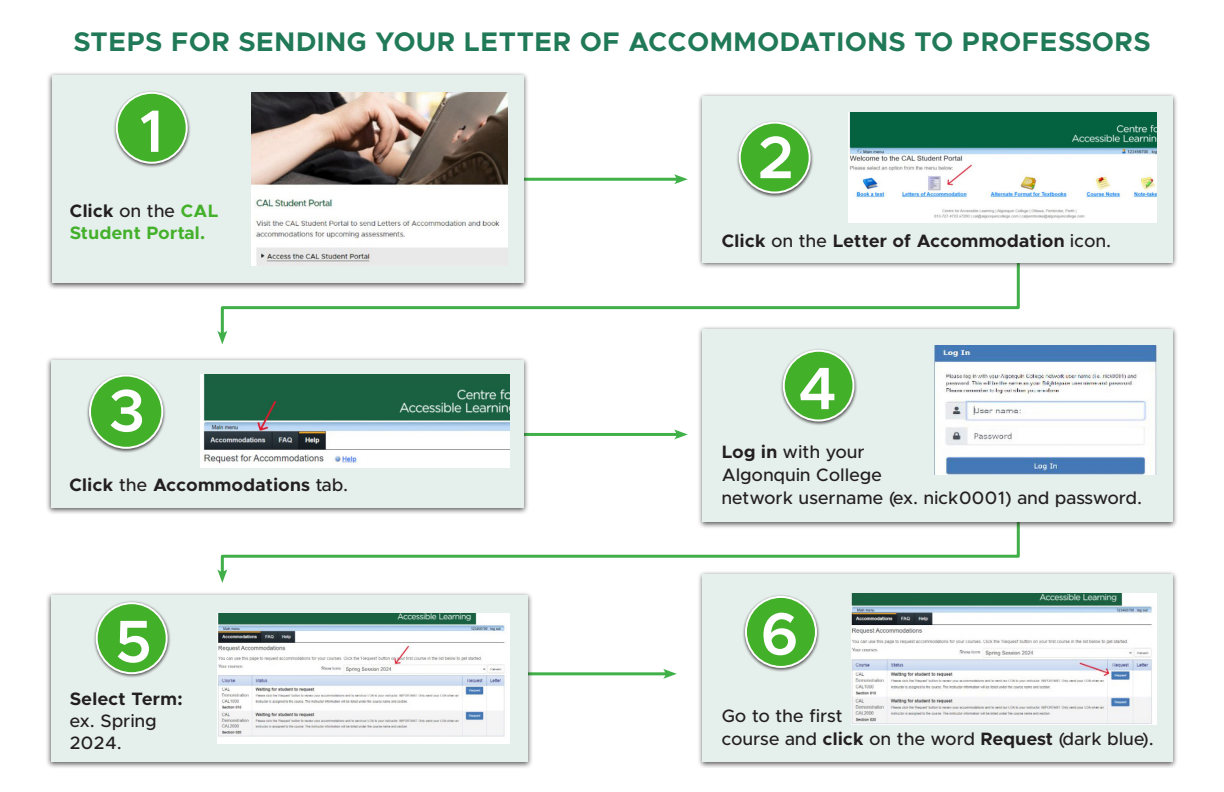
<style>
.page{position:relative;width:1224px;height:792px;background:#fff}
.page>*{position:absolute;margin:0;border:0;box-sizing:border-box;transform-origin:0 0}
.t1{font:600 60px "Metropolis";color:#fff}
.t2{font:700 27px "Metropolis";letter-spacing:.025em;color:#207957}
.t3{font:500 18px/22px "Metropolis";letter-spacing:.025em;color:#231f20}
.t4{font:700 18px "Metropolis";letter-spacing:.025em;color:#231f20}
.t5{font:700 18px/21.6px "Metropolis";letter-spacing:.025em;color:#43b02a}
.s1{color:#231f20}
.s2{font-weight:500;color:#231f20}
.s3{font-weight:500}
.s4{font-weight:700}
</style>
<div class="page">
<svg style="left:220px;top:269px;width:800px;height:62px"></svg>
<svg style="left:217px;top:330px;width:10px;height:14px"></svg>
<svg style="left:220px;top:529px;width:800px;height:41px"></svg>
<svg style="left:217px;top:569px;width:10px;height:14px"></svg>
<div style="left:697px;top:325px;width:481px;height:204px;background:#231f20;opacity:.75"></div>
<div style="left:703px;top:329px;width:470px;height:193px;background:#e5efec"></div>
<img style="left:935px;top:345px;width:221px;height:130px">
<div style="left:780px;top:348px;width:77px;height:78px;background:#231f20;opacity:.75"></div>
<div style="left:784px;top:351px;width:70px;height:70px;background:#43b02a;border-radius:50%"></div>
<div style="left:783px;top:350px;width:72px;height:72px;border:2px solid #fff;border-radius:50%"></div>
<hr style="left:502px;top:178px;width:177px;height:3px;background:#40b149">
<svg style="left:674px;top:174px;width:14px;height:10px"></svg>
<div style="left:47px;top:71px;width:482px;height:219px;background:#231f20;opacity:.75"></div>
<div style="left:52px;top:76px;width:472px;height:207px;background:#e5efec"></div>
<img style="left:251px;top:93px;width:256px;height:172px">
<div style="left:113px;top:90px;width:78px;height:78px;background:#231f20;opacity:.75"></div>
<div style="left:117px;top:93px;width:70px;height:70px;background:#43b02a;border-radius:50%"></div>
<div style="left:116px;top:92px;width:72px;height:72px;border:2px solid #fff;border-radius:50%"></div>
<div style="left:697px;top:92px;width:481px;height:177px;background:#231f20;opacity:.75"></div>
<div style="left:703px;top:96px;width:470px;height:166px;background:#e5efec"></div>
<img style="left:849px;top:113px;width:307px;height:110px">
<div style="left:736px;top:120px;width:78px;height:78px;background:#231f20;opacity:.75"></div>
<div style="left:740px;top:123px;width:70px;height:70px;background:#43b02a;border-radius:50%"></div>
<div style="left:739px;top:122px;width:72px;height:72px;border:2px solid #fff;border-radius:50%"></div>
<hr style="left:502px;top:433px;width:177px;height:3px;background:#40b149">
<svg style="left:674px;top:429px;width:14px;height:11px"></svg>
<div style="left:46px;top:357px;width:483px;height:158px;background:#231f20;opacity:.75"></div>
<div style="left:51px;top:361px;width:473px;height:147px;background:#e5efec"></div>
<img style="left:200px;top:375px;width:309px;height:92px">
<div style="left:86px;top:373px;width:80px;height:80px;background:#231f20;opacity:.75"></div>
<div style="left:90px;top:376px;width:72px;height:72px;background:#43b02a;border-radius:50%"></div>
<div style="left:89px;top:375px;width:74px;height:74px;border:2px solid #fff;border-radius:50%"></div>
<hr style="left:528px;top:672px;width:140px;height:3px;background:#40b149">
<svg style="left:663px;top:669px;width:14px;height:10px"></svg>
<div style="left:46px;top:592px;width:487px;height:177px;background:#231f20;opacity:.75"></div>
<div style="left:51px;top:596px;width:477px;height:166px;background:#e5efec"></div>
<div style="left:93px;top:601px;width:78px;height:78px;background:#231f20;opacity:.75"></div>
<div style="left:97px;top:603px;width:70px;height:70px;background:#43b02a;border-radius:50%"></div>
<div style="left:96px;top:602px;width:72px;height:72px;border:2px solid #fff;border-radius:50%"></div>
<img style="left:217px;top:614px;width:292px;height:130px">
<div style="left:697px;top:570px;width:481px;height:198px;background:#231f20;opacity:.75"></div>
<div style="left:703px;top:575px;width:470px;height:187px;background:#e5efec"></div>
<div style="left:742px;top:594px;width:78px;height:78px;background:#231f20;opacity:.75"></div>
<div style="left:746px;top:597px;width:70px;height:70px;background:#43b02a;border-radius:50%"></div>
<div style="left:745px;top:596px;width:72px;height:72px;border:2px solid #fff;border-radius:50%"></div>
<img style="left:851px;top:593px;width:305px;height:131px">
<p class="t2" style="left:73px;top:25px;width:1079px">STEPS FOR SENDING YOUR LETTER OF ACCOMMODATIONS TO PROFESSORS</p>
<p class="t1" style="left:139px;top:93px;width:26px">1</p>
<p class="t5" style="left:70px;top:200px;width:150px"><span class="s1">Click</span> <span class="s2">on the</span> CAL<br>Student Portal.</p>
<p class="t1" style="left:108px;top:373px;width:38px">3</p>
<p class="t4" style="left:69px;top:474px;width:280px">Click <span class="s3">the</span> Accommodations <span class="s3">tab.</span></p>
<p class="t1" style="left:757px;top:120px;width:38px">2</p>
<p class="t4" style="left:722px;top:229px;width:391px">Click <span class="s3">on the</span> Letter of Accommodation <span class="s3">icon.</span></p>
<p class="t1" style="left:798px;top:351px;width:41px">4</p>
<p class="t3" style="left:722px;top:441px;width:144px"><span class="s4">Log in</span> with your</p>
<p class="t3" style="left:722px;top:464px;width:162px">Algonquin College</p>
<p class="t3" style="left:722px;top:487px;width:422px">network username (ex. nick0001) and password.</p>
<p class="t1" style="left:115px;top:604px;width:38px">5</p>
<p class="t1" style="left:760px;top:596px;width:40px">6</p>
<p class="t3" style="left:70px;top:688px;width:114px"><span class="s4">Select Term: </span>ex. Spring<br>2024.</p>
<p class="t3" style="left:722px;top:705px;width:122px">Go to the first</p>
<p class="t3" style="left:722px;top:728px;width:433px">course and <span class="s4">click</span> on the word <span class="s4">Request</span> (dark blue).</p>
</div>
